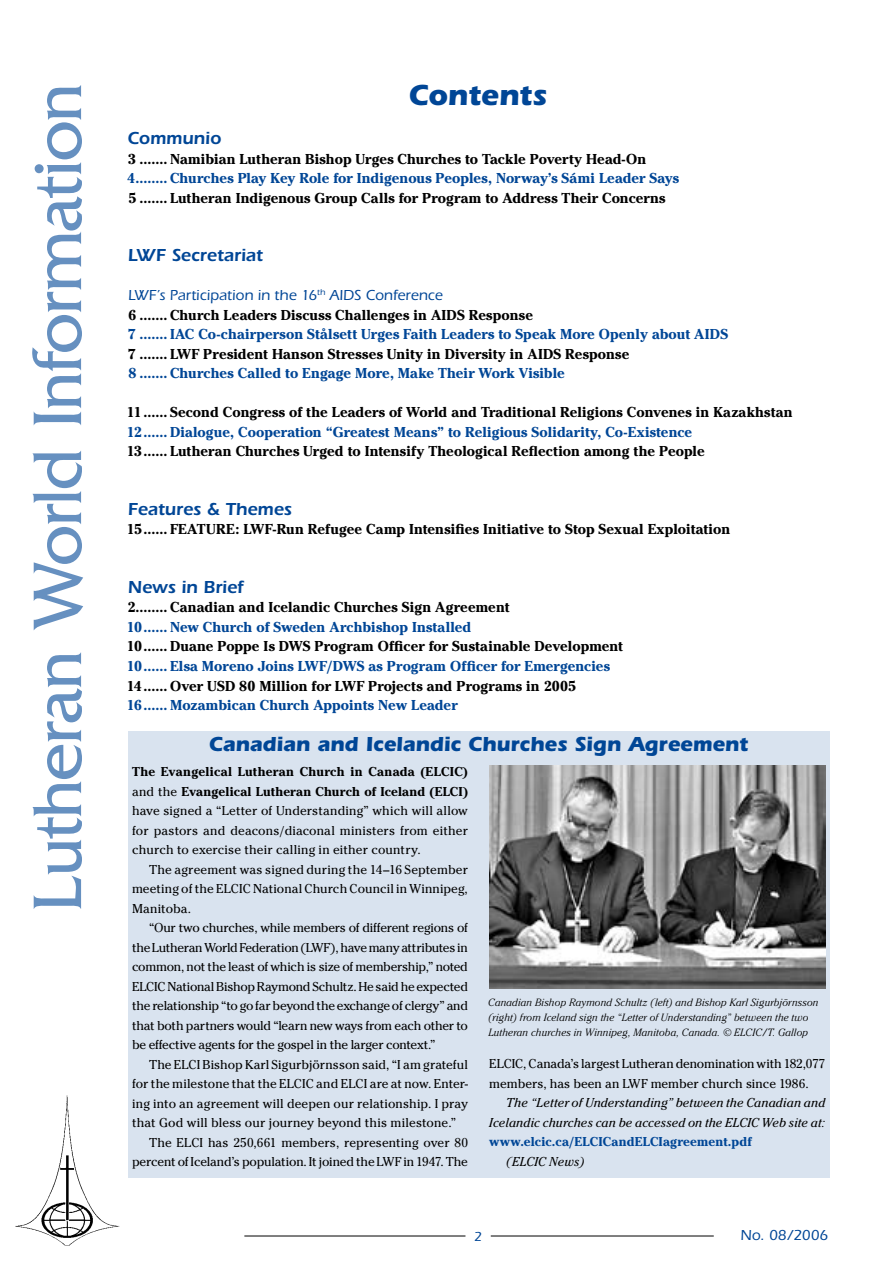
<style>
.page{position:relative;width:893px;height:1263px;background:#fff}
.page>*{position:absolute;margin:0;border:0;box-sizing:border-box;transform-origin:0 0}
.t1{font:72px "Friz Quadrata";letter-spacing:-.02em;color:#6690c0}
.t2{font:700 30px "Itc Eras";letter-spacing:-.005em;color:#004696}
.t3{font:700 21px "Itc Eras";letter-spacing:-.005em;color:#004696}
.t4{font:600 18px "Itc Eras";color:#004696}
.t5{font:500 15px "Itc Eras";letter-spacing:.005em;color:#004696}
.t6{font:700 14.25px "Cheltenham";letter-spacing:.01em;color:#000}
.t7{font:700 14.25px "Cheltenham";letter-spacing:.005em;color:#004696}
.t8{font:12.75px/19.5px "Cheltenham";color:#000;text-align:justify}
.t9{font:italic 12.75px/19.5px "Cheltenham";letter-spacing:.005em;color:#000;text-align:right}
.t10{font:700 12.75px "Cheltenham";letter-spacing:.01em;color:#004696}
.t11{font:italic 300 10.5px/15px "Cheltenham";letter-spacing:.015em;color:#000}
.s1{font-weight:700}
</style>
<div class="page">
<hr style="left:491px;top:1235px;width:223px;height:1px;background:#000">
<hr style="left:244px;top:1235px;width:221px;height:1px;background:#000">
<img style="left:15px;top:1095px;width:105px;height:151px">
<div style="left:128px;top:731px;width:701px;height:447px;background:#d9e3ef"></div>
<img style="left:489px;top:765px;width:336px;height:223px">
<h1 class="t1" style="left:17px;top:912px;width:830px;rotate:-90deg">Lutheran World Information</h1>
<h2 class="t2" style="left:408px;top:78px;width:140px">Contents</h2>
<h3 class="t4" style="left:128px;top:128px;width:95px">Communio</h3>
<p class="t6" style="left:128px;top:150px;width:520px">3........ Namibian Lutheran Bishop Urges Churches to Tackle Poverty Head-On</p>
<p class="t7" style="left:127px;top:170px;width:553px">4......... Churches Play Key Role for Indigenous Peoples, Norway’s Sámi Leader Says</p>
<p class="t6" style="left:128px;top:189px;width:539px">5........ Lutheran Indigenous Group Calls for Program to Address Their Concerns</p>
<h3 class="t4" style="left:128px;top:245px;width:136px">LWF Secretariat</h3>
<p class="t5" style="left:128px;top:287px;width:316px">LWF’s Participation in the 16<sup>th</sup> AIDS Conference</p>
<p class="t6" style="left:128px;top:306px;width:406px">6........ Church Leaders Discuss Challenges in AIDS Response</p>
<p class="t7" style="left:128px;top:326px;width:602px">7........ IAC Co-chairperson Stålsett Urges Faith Leaders to Speak More Openly about AIDS</p>
<p class="t6" style="left:128px;top:345px;width:503px">7........ LWF President Hanson Stresses Unity in Diversity in AIDS Response</p>
<p class="t7" style="left:128px;top:365px;width:438px">8........ Churches Called to Engage More, Make Their Work Visible</p>
<p class="t6" style="left:127px;top:404px;width:668px">11....... Second Congress of the Leaders of World and Traditional Religions Convenes in Kazakhstan</p>
<p class="t7" style="left:127px;top:423px;width:567px">12....... Dialogue, Cooperation “Greatest Means” to Religious Solidarity, Co-Existence</p>
<p class="t6" style="left:127px;top:443px;width:580px">13....... Lutheran Churches Urged to Intensify Theological Reflection among the People</p>
<h3 class="t4" style="left:128px;top:499px;width:165px">Features &amp; Themes</h3>
<p class="t6" style="left:127px;top:521px;width:605px">15....... FEATURE: LWF-Run Refugee Camp Intensifies Initiative to Stop Sexual Exploitation</p>
<h3 class="t4" style="left:128px;top:577px;width:117px">News in Brief</h3>
<p class="t6" style="left:128px;top:599px;width:384px">2........ Canadian and Icelandic Churches Sign Agreement</p>
<p class="t7" style="left:127px;top:618px;width:346px">10....... New Church of Sweden Archbishop Installed</p>
<p class="t6" style="left:127px;top:638px;width:498px">10....... Duane Poppe Is DWS Program Officer for Sustainable Development</p>
<p class="t7" style="left:127px;top:657px;width:485px">10....... Elsa Moreno Joins LWF/DWS as Program Officer for Emergencies</p>
<p class="t6" style="left:127px;top:677px;width:451px">14....... Over USD 80 Million for LWF Projects and Programs in 2005</p>
<p class="t7" style="left:127px;top:696px;width:332px">16....... Mozambican Church Appoints New Leader</p>
<h3 class="t3" style="left:209px;top:732px;width:541px">Canadian and Icelandic Churches Sign Agreement</h3>
<p class="t8" style="left:132px;top:762px;width:337px"><span class="s1">The Evangelical Lutheran Church in Canada (ELCIC) </span>and the <span class="s1">Evangelical Lutheran Church of Iceland (ELCI) </span>have signed a “Letter of Understanding” which will allow for pastors and deacons/diaconal ministers from either church to exercise their calling in either country.</p>
<p class="t8" style="left:132px;top:859px;width:337px;text-indent:17px">The agreement was signed during the 14–16 September meeting of the ELCIC National Church Council in Winnipeg, Manitoba.</p>
<p class="t8" style="left:132px;top:918px;width:337px;text-indent:17px">“Our two churches, while members of different regions of the Lutheran World Federation (LWF), have many attributes in common, not the least of which is size of membership,” noted ELCIC National Bishop Raymond Schultz. He said he expected the relationship “to go far beyond the exchange of clergy” and that both partners would “learn new ways from each other to be effective agents for the gospel in the larger context.”</p>
<p class="t8" style="left:149px;top:1054px;width:320px">The ELCI Bishop Karl Sigurbjörnsson said, “I am grateful</p>
<p class="t8" style="left:132px;top:1074px;width:337px">for the milestone that the ELCIC and ELCI are at now. Enter-</p>
<p class="t8" style="left:132px;top:1093px;width:337px">ing into an agreement will deepen our relationship. I pray</p>
<p class="t8" style="left:132px;top:1113px;width:326px">that God will bless our journey beyond this milestone.”</p>
<p class="t8" style="left:149px;top:1132px;width:320px">The ELCI has 250,661 members, representing over 80</p>
<p class="t8" style="left:132px;top:1152px;width:337px">percent of Iceland’s population. It joined the LWF in 1947. The</p>
<p class="t11" style="left:488px;top:994px;width:332px">Canadian Bishop Raymond Schultz (left) and Bishop Karl Sigurbjörnsson (right) from Iceland sign the “Letter of Understanding” between the two<br>Lutheran churches in Winnipeg, Manitoba, Canada. © ELCIC/T. Gallop</p>
<p class="t8" style="left:489px;top:1054px;width:337px">ELCIC, Canada’s largest Lutheran denomination with 182,077 members, has been an LWF member church since 1986.</p>
<p class="t9" style="left:489px;top:1093px;width:337px">The “Letter of Understanding” between the Canadian and<br>Icelandic churches can be accessed on the ELCIC Web site at:</p>
<p class="t10" style="left:489px;top:1134px;width:264px">www.elcic.ca/ELCICandELCIagreement.pdf</p>
<p class="t9" style="left:506px;top:1151px;width:80px">(ELCIC News)</p>
<p class="t5" style="left:740px;top:1227px;width:89px">No. 08/2006</p>
</div>
